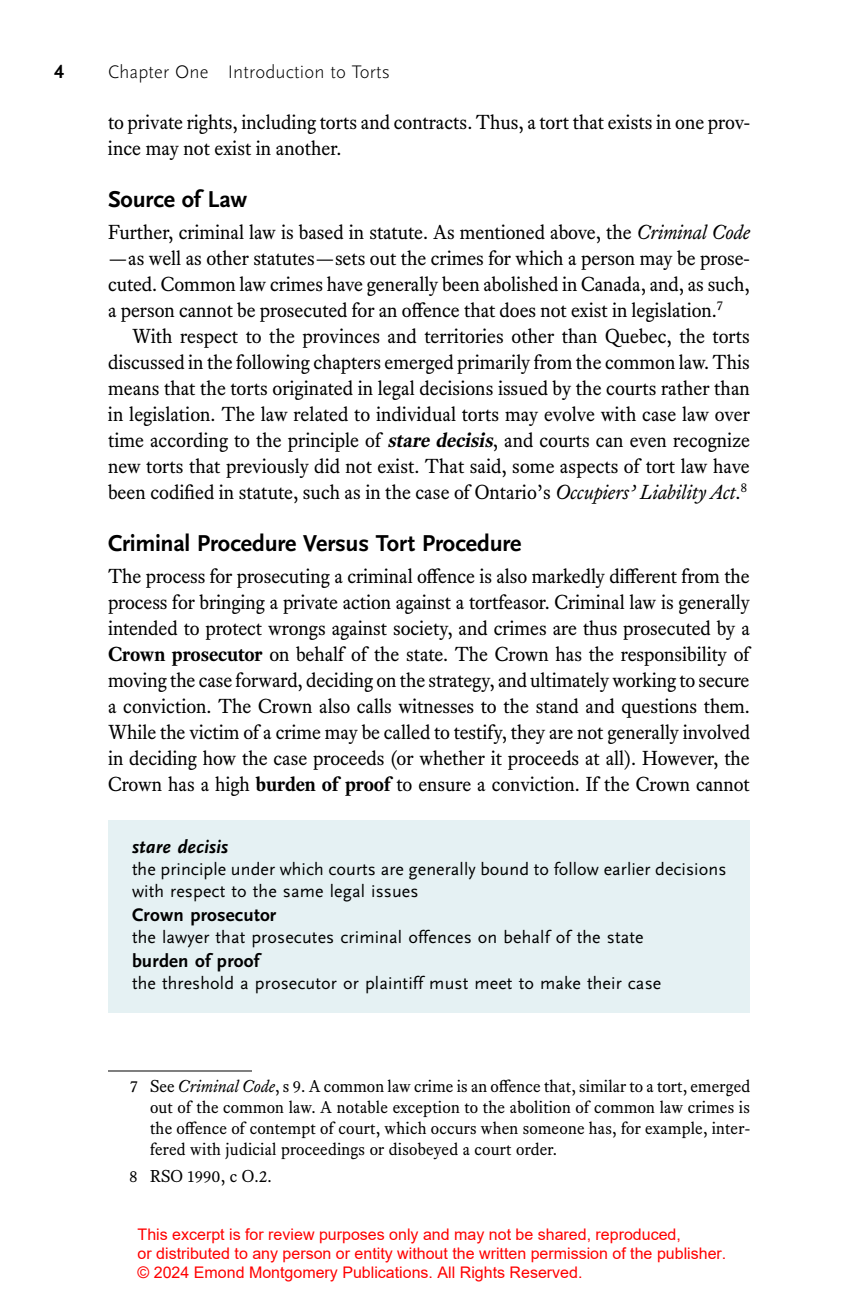
<style>
.page{position:relative;width:864px;height:1296px;background:#fff}
.page>*{position:absolute;margin:0;border:0;box-sizing:border-box;transform-origin:0 0}
.t1{font:700 24px "Scala Sans OT";letter-spacing:-.01em;color:#000}
.t2{font:20px/26px "Equity Text B";letter-spacing:-.005em;color:#000}
.t3{font:700 20px "Scala Sans OT";color:#000}
.t4{font:300 19px "Scala Sans OT";letter-spacing:.005em;color:#000}
.t5{font:700 19px "Scala Sans OT";letter-spacing:.01em;color:#000}
.t6{font:italic 700 19px "Scala Sans OT";letter-spacing:.005em;color:#000}
.t7{font:18px/22px "Scala Sans OT";letter-spacing:.005em;color:#000}
.t8{font:17px/21px "Equity Text B";letter-spacing:.01em;color:#000;text-align:justify}
.t9{font:16px/19.2px "Arial";color:#f00}
.s1{font-style:italic}
.s2{font-weight:700;font-style:italic}
.s3{font-weight:700}
</style>
<div class="page">
<hr style="left:108px;top:1071px;width:144px;height:1px;background:#000">
<div style="left:108px;top:820px;width:642px;height:193px;background:#e5f1f3"></div>
<p class="t3" style="left:54px;top:60px;width:11px">4</p>
<p class="t4" style="left:108px;top:61px;width:284px">Chapter One Introduction to Torts</p>
<p class="t2" style="left:108px;top:109px;width:644px">to private rights, including torts and contracts. Thus, a tort that exists in one prov&shy;ince may not exist in another.</p>
<p class="t1" style="left:108px;top:186px;width:141px">Source of Law</p>
<p class="t2" style="left:108px;top:219px;width:643px;text-align:justify">Further, criminal law is based in statute. As mentioned above, the <span class="s1">Criminal Code </span>—as well as other statutes—sets out the crimes for which a person may be prose&shy;cuted. Common law crimes have generally been abolished in Canada, and, as such, a person cannot be prosecuted for an offence that does not exist in legislation. <sup>7</sup></p>
<p class="t2" style="left:108px;top:323px;width:644px;text-align:justify;text-indent:24px">With respect to the provinces and territories other than Quebec, the torts discussed in the following chapters emerged primarily from the common law. This means that the torts originated in legal decisions issued by the courts rather than in legislation. The law related to individual torts may evolve with case law over time according to the principle of <span class="s2">stare decisis</span>, and courts can even recognize new torts that previously did not exist. That said, some aspects of tort law have been codified in statute, such as in the case of Ontario’s <span class="s1">Occupiers’ Liability Act</span>. <sup>8</sup></p>
<p class="t1" style="left:108px;top:530px;width:415px">Criminal Procedure Versus Tort Procedure</p>
<p class="t2" style="left:108px;top:563px;width:644px">The process for prosecuting a criminal offence is also markedly different from the process for bringing a private action against a tortfeasor. Criminal law is generally intended to protect wrongs against society, and crimes are thus prosecuted by a <span class="s3">Crown prosecutor</span> on behalf of the state. The Crown has the responsibility of moving the case forward, deciding on the strategy, and ultimately working to secure a conviction. The Crown also calls witnesses to the stand and questions them.<br>While the victim of a crime may be called to testify, they are not generally involved in deciding how the case proceeds (or whether it proceeds at all). However, the Crown has a high <span class="s3">burden of proof</span> to ensure a conviction. If the Crown cannot</p>
<p class="t6" style="left:132px;top:836px;width:98px">stare decisis</p>
<p class="t7" style="left:132px;top:858px;width:596px">the principle under which courts are generally bound to follow earlier decisions with respect to the same legal issues</p>
<p class="t5" style="left:132px;top:904px;width:146px">Crown prosecutor</p>
<p class="t7" style="left:132px;top:926px;width:513px">the lawyer that prosecutes criminal offences on behalf of the state</p>
<p class="t5" style="left:132px;top:950px;width:129px">burden of proof</p>
<p class="t7" style="left:132px;top:972px;width:531px">the threshold a prosecutor or plaintiff must meet to make their case</p>
<p class="t8" style="left:150px;top:1076px;width:602px;text-indent:-20px">7 See <span class="s1">Criminal Code</span>, s 9. A common law crime is an offence that, similar to a tort, emerged out of the common law. A notable exception to the abolition of common law crimes is the offence of contempt of court, which occurs when someone has, for example, inter&shy;fered with judicial proceedings or disobeyed a court order.</p>
<p class="t8" style="left:129px;top:1166px;width:142px">8 RSO 1990, c O.2.</p>
<p class="t9" style="left:138px;top:1225px;width:590px">This excerpt is for review purposes only and may not be shared, reproduced,<br>or distributed to any person or entity without the written permission of the publisher. © 2024 Emond Montgomery Publications. All Rights Reserved.</p>
</div>
